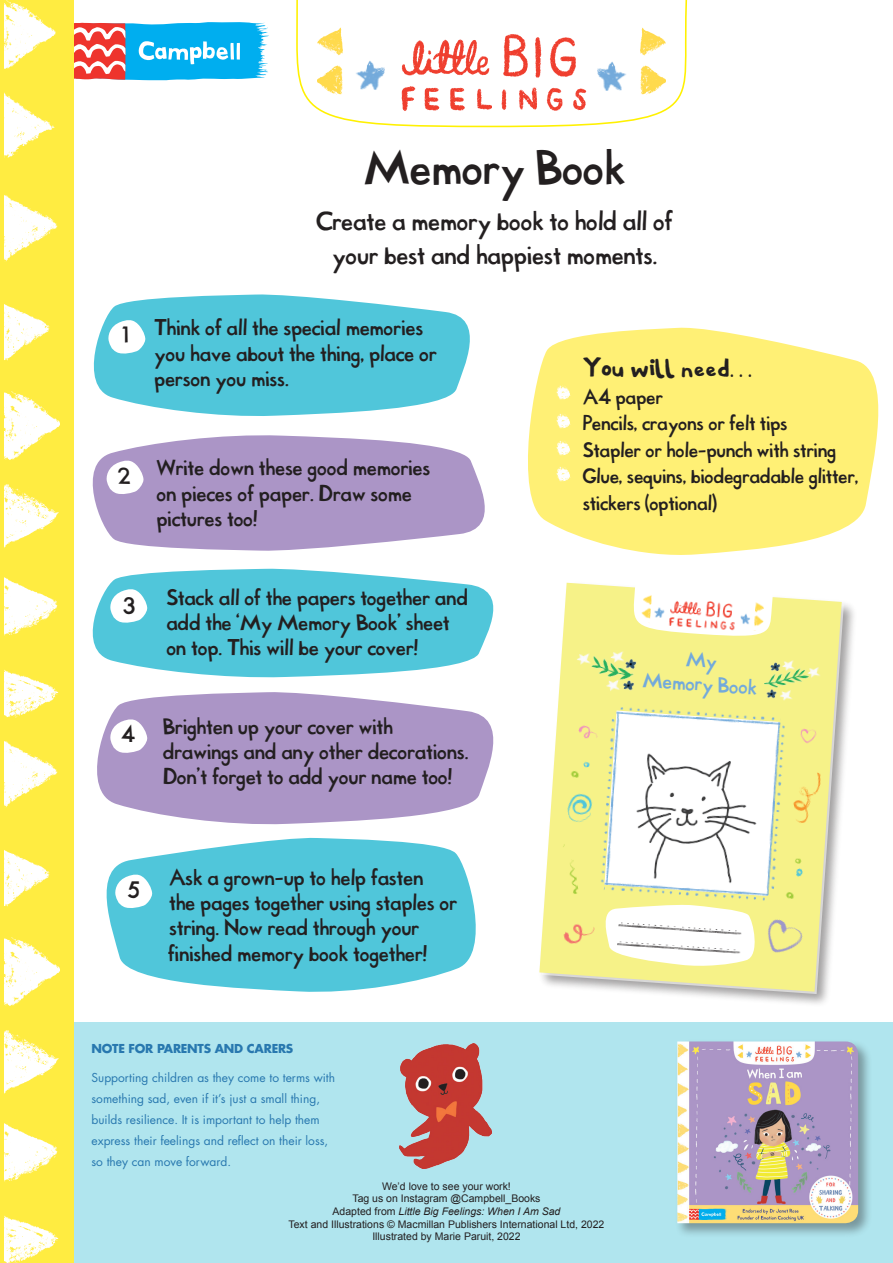
<style>
.page{position:relative;width:893px;height:1263px;background:#fff}
.page>*{position:absolute;margin:0;border:0;box-sizing:border-box;transform-origin:0 0}
.t1{font:45.75px "Meltura";color:#231f20}
.t2{font:700 25.05px "Honey Hill";color:#231f20}
.t3{font:24.9px/34.7px "Meltura";color:#231f20;text-align:center}
.t4{font:21px/25.2px "Meltura";color:#231f20}
.t5{font:20.1px/24px "Meltura";color:#73aadb;text-align:center}
.t6{font:19.5px/26.5px "Meltura";color:#231f20}
.t7{font:12px/21px "Futura Std";color:#2878af}
.t8{font:700 12px "Futura Std";letter-spacing:-.02em;color:#2878af}
.t9{font:10.5px/12.6px "Arial";color:#231f20;text-align:center}
.s1{font-style:italic}
</style>
<div class="page">
<div style="left:72px;top:1023px;width:821px;height:240px;background:#b0e5ee"></div>
<svg style="left:74px;top:22px;width:195px;height:58px"></svg>
<div style="left:0;top:0;width:74px;height:1263px;background:#ffec41"></div>
<img style="left:4px;top:741px;width:55px;height:522px">
<svg style="left:296px;top:0;width:392px;height:128px"></svg>
<img style="left:637px;top:23px;width:29px;height:83px">
<img style="left:317px;top:20px;width:29px;height:86px">
<img style="left:583px;top:56px;width:45px;height:36px">
<img style="left:353px;top:55px;width:45px;height:36px">
<img style="left:391px;top:83px;width:201px;height:42px">
<img style="left:389px;top:18px;width:104px;height:63px">
<img style="left:498px;top:12px;width:99px;height:67px">
<svg style="left:528px;top:327px;width:351px;height:228px;background:#fff289"></svg>
<div style="left:675px;top:1039px;width:197px;height:199px;background:#231f20;opacity:.39"></div>
<img style="left:677px;top:1041px;width:181px;height:182px">
<svg style="left:93px;top:294px;width:377px;height:122px;background:#69cedf"></svg>
<svg style="left:92px;top:435px;width:393px;height:116px;background:#b7a4ce"></svg>
<svg style="left:92px;top:568px;width:402px;height:110px;background:#6bcedf"></svg>
<svg style="left:97px;top:692px;width:397px;height:133px;background:#b7a4ce"></svg>
<svg style="left:106px;top:837px;width:370px;height:155px;background:#6acedf"></svg>
<img style="left:553px;top:382px;width:22px;height:22px">
<img style="left:553px;top:410px;width:22px;height:22px">
<img style="left:553px;top:438px;width:22px;height:21px">
<img style="left:553px;top:464px;width:22px;height:21px">
<svg style="left:108px;top:319px;width:38px;height:36px"></svg>
<svg style="left:106px;top:459px;width:38px;height:37px"></svg>
<svg style="left:109px;top:588px;width:39px;height:36px"></svg>
<svg style="left:109px;top:718px;width:39px;height:37px"></svg>
<svg style="left:114px;top:873px;width:39px;height:37px"></svg>
<img style="left:4px;top:0;width:55px;height:718px">
<div style="left:537px;top:581px;width:319px;height:425px;background:#231f20;opacity:.2"></div>
<svg style="left:539px;top:583px;width:303px;height:409px;fill:#f6f288"></svg>
<svg style="left:632px;top:581px;width:142px;height:58px"></svg>
<img style="left:753px;top:601px;width:12px;height:30px">
<img style="left:640px;top:592px;width:12px;height:31px">
<img style="left:738px;top:612px;width:12px;height:13px">
<img style="left:653px;top:605px;width:13px;height:14px">
<img style="left:665px;top:616px;width:73px;height:20px">
<img style="left:666px;top:593px;width:38px;height:25px">
<img style="left:704px;top:594px;width:37px;height:26px">
<img style="left:565px;top:635px;width:91px;height:67px">
<img style="left:741px;top:652px;width:83px;height:58px">
<img style="left:616px;top:703px;width:93px;height:8px">
<img style="left:694px;top:707px;width:87px;height:4px">
<img style="left:761px;top:907px;width:53px;height:59px">
<img style="left:803px;top:762px;width:37px;height:67px">
<img style="left:555px;top:913px;width:44px;height:37px">
<svg style="left:581px;top:758px;width:5px;height:11px"></svg>
<img style="left:803px;top:727px;width:17px;height:19px">
<img style="left:561px;top:773px;width:25px;height:52px">
<img style="left:562px;top:843px;width:17px;height:52px">
<img style="left:803px;top:863px;width:7px;height:17px">
<img style="left:572px;top:720px;width:14px;height:27px">
<img style="left:567px;top:763px;width:15px;height:18px">
<svg style="left:599px;top:928px;width:162px;height:39px"></svg>
<img style="left:618px;top:928px;width:61px;height:4px">
<img style="left:679px;top:928px;width:64px;height:8px">
<img style="left:617px;top:941px;width:64px;height:10px">
<img style="left:678px;top:945px;width:64px;height:10px">
<img style="left:586px;top:711px;width:217px;height:217px">
<img style="left:400px;top:1043px;width:92px;height:125px">
<h1 class="t1" style="left:364px;top:142px;width:263px">Memory Book</h1>
<p class="t4" style="left:118px;top:325px;width:16px">1</p>
<p class="t4" style="left:117px;top:466px;width:16px">2</p>
<p class="t3" style="left:317px;top:205px;width:357px">Create a memory book to hold all of your best and happiest moments.</p>
<p class="t4" style="left:155px;top:317px;width:284px">Think of all the special memories you have about the thing, place or person you miss.</p>
<p class="t4" style="left:157px;top:457px;width:275px">Write down these good memories on pieces of paper. Draw some pictures too!</p>
<p class="t2" style="left:583px;top:356px;width:170px">You will need. . .</p>
<p class="t6" style="left:583px;top:385px;width:277px">A4 paper<br>Pencils, crayons or felt tips<br>Stapler or hole-punch with string<br>Glue, sequins, biodegradable glitter, stickers (optional)</p>
<p class="t4" style="left:122px;top:596px;width:16px">3</p>
<p class="t4" style="left:121px;top:724px;width:16px">4</p>
<p class="t4" style="left:167px;top:586px;width:303px">Stack all of the papers together and add the ‘My Memory Book’ sheet on top. This will be your cover!</p>
<p class="t4" style="left:163px;top:715px;width:307px">Brighten up your cover with drawings and any other decorations.<br>Don’t forget to add your name too!</p>
<p class="t5" style="left:645px;top:645px;width:116px;rotate:4deg">My<br>Memory Book</p>
<p class="t4" style="left:128px;top:880px;width:13px">5</p>
<p class="t4" style="left:168px;top:867px;width:290px">Ask a grown-up to help fasten<br>the pages together using staples or string. Now read through your finished memory book together!</p>
<p class="t8" style="left:91px;top:1041px;width:203px">NOTE FOR PARENTS AND CARERS</p>
<p class="t7" style="left:91px;top:1067px;width:245px">Supporting children as they come to terms with something sad, even if it’s just a small thing, builds resilience. It is important to help them express their feelings and reflect on their loss, so they can move forward.</p>
<p class="t9" style="left:289px;top:1180px;width:317px">We’d love to see your work!<br>Tag us on Instagram @Campbell_Books<br>Adapted from <span class="s1">Little Big Feelings: When I Am Sad<br></span>Text and Illustrations © Macmillan Publishers International Ltd, 2022<br>Illustrated by Marie Paruit, 2022</p>
</div>
